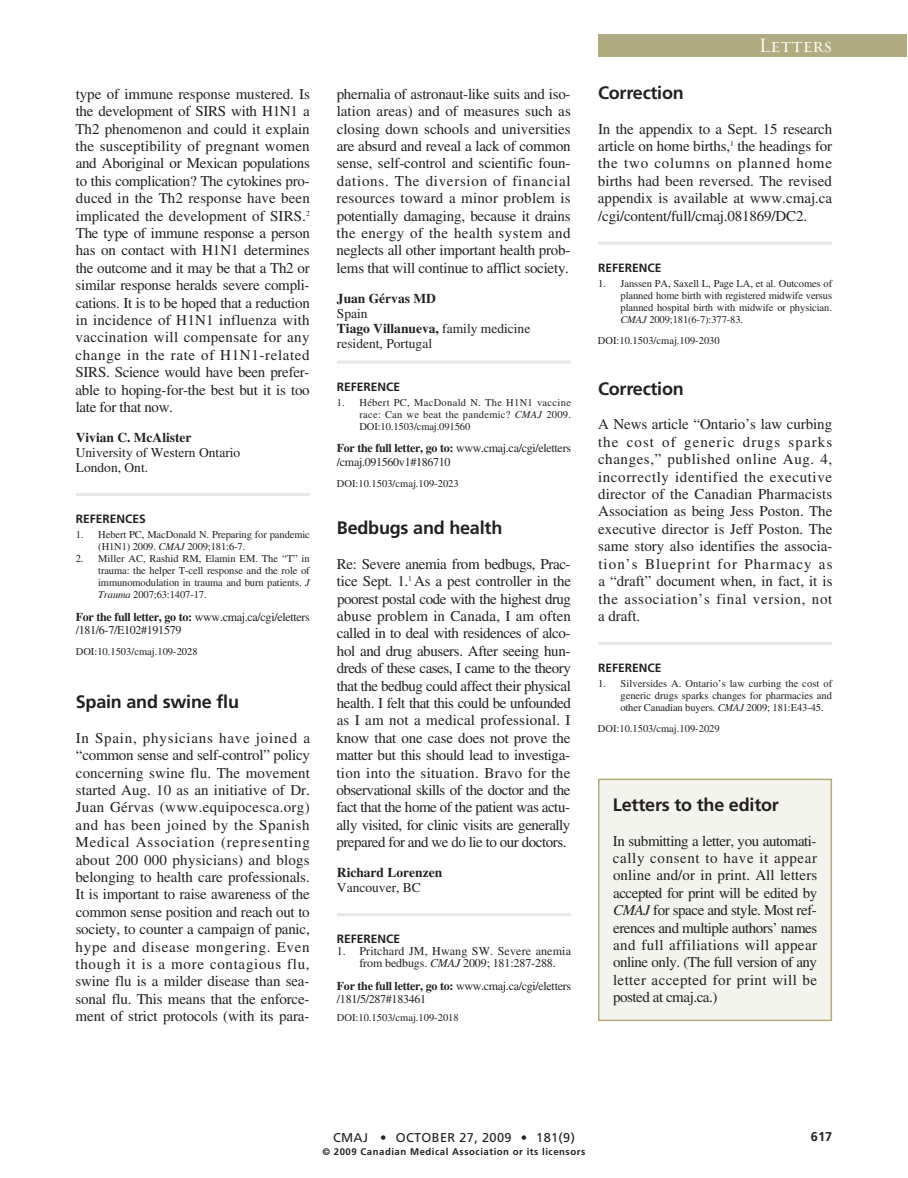
<style>
.page{position:relative;width:908px;height:1178px;background:#fff}
.page>*{position:absolute;margin:0;border:0;box-sizing:border-box;transform-origin:0 0}
.t1{font:21px "Requiem Display HTF Small Caps";letter-spacing:.005em;color:#fff}
.t2{font:700 18px "Frutiger";letter-spacing:-.01em;color:#231f20}
.t3{font:15px/17.4px "Times";letter-spacing:-.015em;color:#231f20;text-align:justify}
.t4{font:13.5px/15px "Times";color:#231f20}
.t5{font:700 13.5px "Times";color:#231f20}
.t6{font:12.75px "Frutiger";letter-spacing:.025em;color:#231f20}
.t7{font:700 12.75px "Frutiger";color:#231f20}
.t8{font:12px/13.5px "Times";letter-spacing:-.025em;color:#231f20}
.t9{font:12px/12px "Times";letter-spacing:.01em;color:#231f20}
.t10{font:700 12px "Frutiger";color:#231f20}
.t11{font:10.5px/12px "Times";letter-spacing:-.01em;color:#231f20;text-align:justify}
.t12{font:700 9.6px "Frutiger";letter-spacing:.055em;color:#231f20}
.s1{font-style:italic}
.s2{font-weight:700}
</style>
<div class="page">
<div style="left:598px;top:34px;width:308px;height:23px;background:#b1ab81"></div>
<hr style="left:76px;top:493px;width:234px;height:3px;background:#e6e7e9">
<hr style="left:337px;top:360px;width:234px;height:3px;background:#e6e7e9">
<hr style="left:337px;top:913px;width:234px;height:3px;background:#e6e7e9">
<hr style="left:598px;top:241px;width:234px;height:3px;background:#e6e7e9">
<hr style="left:598px;top:642px;width:234px;height:3px;background:#e6e7e9">
<div style="left:599px;top:780px;width:231px;height:239px;background:#f4f4ee"></div>
<div style="left:598px;top:778px;width:234px;height:243px;border:2px solid #b1ab81"></div>
<p class="t3" style="left:75px;top:87px;width:236px">type of immune response mustered. Is the development of SIRS with H1N1 a Th2 phenomenon and could it explain the susceptibility of pregnant women and Aboriginal or Mexican populations to this complication? The cytokines pro&shy;duced in the Th2 response have been implicated the development of SIRS.<sup>2<br></sup>The type of immune response a person has on contact with H1N1 determines the outcome and it may be that a Th2 or similar response heralds severe compli&shy;cations. It is to be hoped that a reduction in incidence of H1N1 influenza with vaccination will compensate for any change in the rate of H1N1-related SIRS. Science would have been prefer&shy;able to hoping-for-the best but it is too late for that now.</p>
<p class="t5" style="left:76px;top:433px;width:117px">Vivian C. McAlister</p>
<p class="t4" style="left:76px;top:446px;width:166px">University of Western Ontario<br>London, Ont.</p>
<p class="t10" style="left:76px;top:514px;width:71px">REFERENCES</p>
<p class="t11" style="left:98px;top:529px;width:213px;text-indent:-23px">1. Hebert PC, MacDonald N. Preparing for pandemic (H1N1) 2009. <span class="s1">CMAJ</span> 2009;181:6-7.</p>
<p class="t11" style="left:98px;top:553px;width:213px;text-indent:-22px">2. Miller AC, Rashid RM, Elamin EM. The “T” in trauma: the helper T-cell response and the role of immunomodulation in trauma and burn patients. <span class="s1">J Trauma</span> 2007;63:1407-17.</p>
<p class="t8" style="left:76px;top:611px;width:236px"><span class="s2">For the full letter, go to:</span> www.cmaj.ca/cgi/eletters /181/6-7/E102#191579</p>
<p class="t11" style="left:76px;top:646px;width:123px">DOI:10.1503/cmaj.109-2028</p>
<p class="t2" style="left:76px;top:694px;width:165px">Spain and swine flu</p>
<p class="t3" style="left:75px;top:730px;width:236px">In Spain, physicians have joined a “common sense and self-control” policy concerning swine flu. The movement started Aug. 10 as an initiative of Dr.<br>Juan Gérvas (www.equipocesca .org) and has been joined by the Spanish Medical Association (representing about 200 000 physicians) and blogs belonging to health care professionals.<br>It is important to raise awareness of the common sense position and reach out to society, to counter a campaign of panic, hype and disease mongering. Even though it is a more contagious flu, swine flu is a milder disease than sea&shy;sonal flu. This means that the enforce&shy;ment of strict protocols (with its para-</p>
<p class="t3" style="left:336px;top:87px;width:236px">phernalia of astronaut-like suits and iso&shy;lation areas) and of measures such as closing down schools and universities are absurd and reveal a lack of common sense, self-control and scientific foun&shy;dations. The diversion of financial resources toward a minor problem is potentially damaging, because it drains the energy of the health system and neglects all other important health prob&shy;lems that will continue to afflict society.</p>
<p class="t5" style="left:337px;top:294px;width:100px">Juan Gérvas MD</p>
<p class="t4" style="left:337px;top:307px;width:195px">Spain<br><span class="s2">Tiago Villanueva,</span> family medicine resident, Portugal</p>
<p class="t10" style="left:337px;top:381px;width:65px">REFERENCE</p>
<p class="t11" style="left:359px;top:397px;width:213px;text-indent:-23px">1. Hébert PC, MacDonald N. The H1N1 vaccine race: Can we beat the pandemic? <span class="s1">CMAJ</span> 2009.<br>DOI:10.1503/cmaj.091560</p>
<p class="t8" style="left:337px;top:442px;width:236px"><span class="s2">For the full letter, go to:</span> www.cmaj.ca/cgi/eletters /cmaj.091560v1#186710</p>
<p class="t11" style="left:337px;top:478px;width:123px">DOI:10.1503/cmaj.109-2023</p>
<p class="t2" style="left:337px;top:520px;width:167px">Bedbugs and health</p>
<p class="t3" style="left:336px;top:556px;width:236px">Re: Severe anemia from bedbugs, Prac&shy;tice Sept. 1.<sup>1</sup> As a pest controller in the poorest postal code with the highest drug abuse problem in Canada, I am often called in to deal with residences of alco&shy;hol and drug abusers. After seeing hun&shy;dreds of these cases, I came to the theory that the bedbug could affect their physical health. I felt that this could be unfounded as I am not a medical professional. I know that one case does not prove the matter but this should lead to investiga&shy;tion into the situation. Bravo for the observational skills of the doctor and the fact that the home of the patient was actu&shy;ally visited, for clinic visits are generally prepared for and we do lie to our doctors.</p>
<p class="t5" style="left:337px;top:868px;width:107px">Richard Lorenzen</p>
<p class="t4" style="left:337px;top:881px;width:85px">Vancouver, BC</p>
<p class="t10" style="left:337px;top:934px;width:65px">REFERENCE</p>
<p class="t9" style="left:359px;top:946px;width:213px;text-indent:-23px">1. Pritchard JM, Hwang SW. Severe anemia from bedbugs. <span class="s1">CMAJ</span> 2009; 181:287-288.</p>
<p class="t8" style="left:337px;top:980px;width:236px"><span class="s2">For the full letter, go to:</span> www.cmaj.ca/cgi/eletters /181/5/287#183461</p>
<p class="t11" style="left:337px;top:1012px;width:123px">DOI:10.1503/cmaj.109-2018</p>
<h1 class="t1" style="left:758px;top:33px;width:75px">Letters</h1>
<p class="t2" style="left:598px;top:85px;width:87px">Correction</p>
<p class="t3" style="left:598px;top:121px;width:236px">In the appendix to a Sept. 15 research article on home births,<sup>1</sup> the headings for the two columns on planned home births had been reversed. The revised appendix is available at www.cmaj.ca /cgi /content /full/cmaj.081869/DC2.</p>
<p class="t10" style="left:598px;top:262px;width:65px">REFERENCE</p>
<p class="t11" style="left:620px;top:278px;width:213px;text-indent:-22px">1. Janssen PA, Saxell L, Page LA, et al. Outcomes of planned home birth with registered midwife versus planned hospital birth with midwife or physician.<br><span class="s1">CMAJ</span> 2009;181(6-7):377-83.</p>
<p class="t11" style="left:598px;top:335px;width:123px">DOI:10.1503/cmaj.109-2030</p>
<p class="t2" style="left:598px;top:381px;width:87px">Correction</p>
<p class="t3" style="left:598px;top:417px;width:236px">A News article “Ontario’s law curbing the cost of generic drugs sparks changes,” published online Aug. 4, incorrectly identified the executive director of the Canadian Pharmacists Association as being Jess Poston. The executive director is Jeff Poston. The same story also identifies the associa&shy;tion’s Blueprint for Pharmacy as a “draft” document when, in fact, it is the association’s final version, not a draft.</p>
<p class="t10" style="left:598px;top:663px;width:65px">REFERENCE</p>
<p class="t11" style="left:620px;top:678px;width:213px;text-indent:-22px">1. Silversides A. Ontario’s law curbing the cost of generic drugs sparks changes for pharmacies and other Canadian buyers. <span class="s1">CMAJ</span> 2009; 181:E43-45.</p>
<p class="t11" style="left:598px;top:723px;width:123px">DOI:10.1503/cmaj.109-2029</p>
<p class="t2" style="left:613px;top:797px;width:167px">Letters to the editor</p>
<p class="t3" style="left:613px;top:833px;width:206px">In submitting a letter, you automati&shy;cally consent to have it appear online and/or in print. All letters accepted for print will be edited by <span class="s1">CMAJ</span> for space and style. Most ref&shy;erences and multiple authors’ names and full affiliations will appear online only. (The full version of any letter accepted for print will be posted at cmaj.ca.)</p>
<p class="t6" style="left:333px;top:1132px;width:243px">CMAJ • OCTOBER 27, 2009 • 181(9)</p>
<p class="t12" style="left:322px;top:1148px;width:264px">© 2009 Canadian Medical Association or its licensors</p>
<p class="t7" style="left:811px;top:1131px;width:23px">617</p>
</div>
